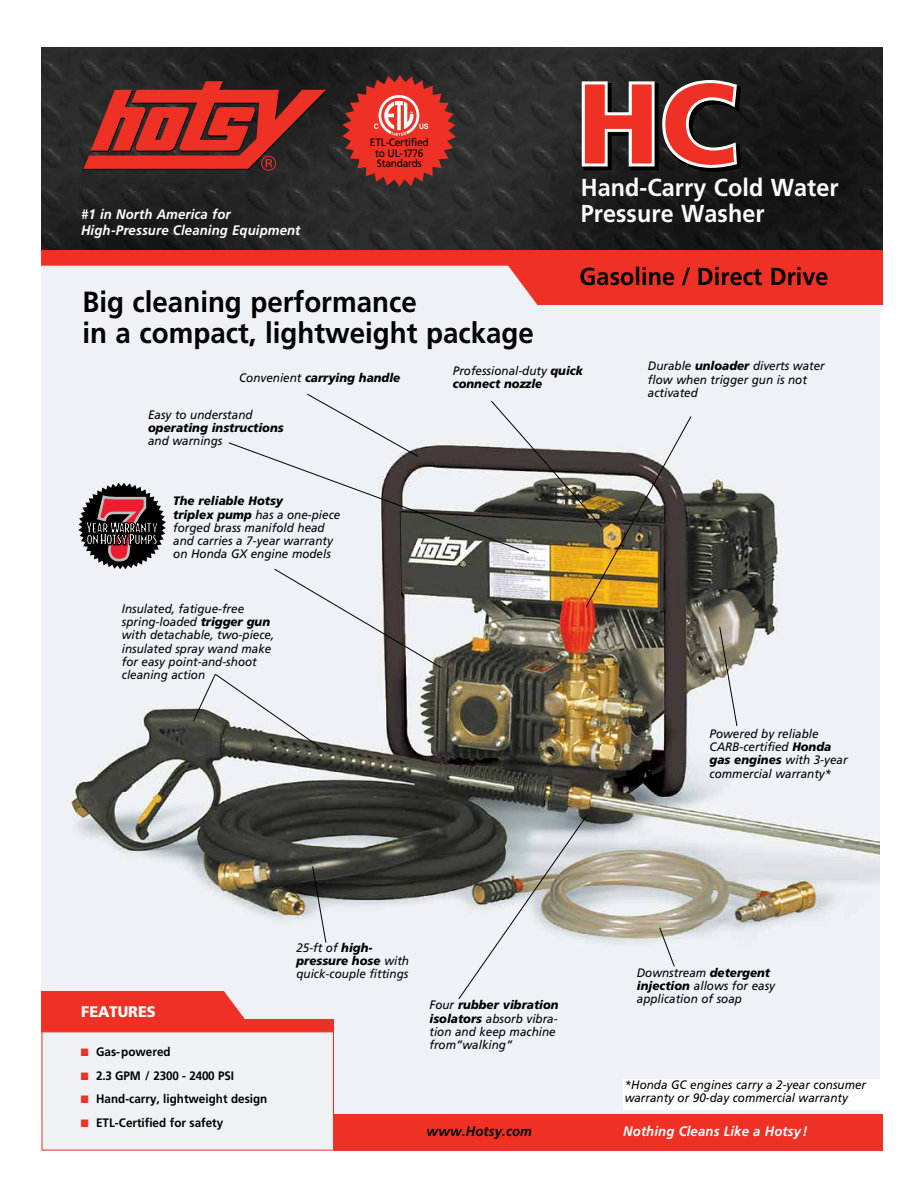
<style>
.page{position:relative;width:918px;height:1188px;background:#fff}
.page>*{position:absolute;margin:0;border:0;box-sizing:border-box;transform-origin:0 0}
.t1{font:700 29.1px/30.6px "Frutiger";color:#000;scale:.95 1}
.t2{font:700 24.45px/26.2px "Frutiger";letter-spacing:.005em;color:#fff;scale:.95 1}
.t3{font:700 24.45px "Frutiger";letter-spacing:.005em;color:#000;scale:.95 1}
.t4{font:900 15.3px "Frutiger";color:#fff;scale:.95 1}
.t5{font:italic 700 13.8px/16px "Frutiger";letter-spacing:.01em;color:#fff;scale:.95 1}
.t6{font:italic 700 13.8px "Frutiger";letter-spacing:.01em;color:#000;scale:.95 1}
.t7{font:italic 12.3px/13.2px "Frutiger";color:#000;scale:.95 1}
.t8{font:700 12.3px "Frutiger";color:#000;scale:.95 1}
.t9{font:italic 900 12.3px/13.2px "Frutiger";color:#000;scale:.95 1}
.t10{font:10.8px/10.2px "Frutiger";letter-spacing:-.025em;color:#000;text-align:center;scale:.95 1}
.s1{font-weight:400}
.s2{font-weight:900}
.s3{color:#ee3124}
</style>
<div class="page">
<img style="left:42px;top:305px;width:837px;height:809px">
<img style="left:42px;top:47px;width:840px;height:204px">
<svg style="left:580px;top:71px;width:163px;height:104px;background:#86423d"></svg>
<svg style="left:84px;top:81px;width:243px;height:90px;background:#922a23"></svg>
<div style="left:334px;top:1114px;width:548px;height:36px;background:#ee3124"></div>
<div style="left:42px;top:1029px;width:292px;height:121px;background:#eff2f4"></div>
<svg style="left:312px;top:866px;width:15px;height:77px"></svg>
<svg style="left:458px;top:815px;width:130px;height:185px;background:#babcba"></svg>
<svg style="left:659px;top:927px;width:16px;height:41px"></svg>
<img style="left:192px;top:393px;width:500px;height:360px">
<svg style="left:719px;top:626px;width:19px;height:101px;background:#c1c0ba"></svg>
<svg style="left:42px;top:251px;width:840px;height:54px;background:#ee817b"></svg>
<svg style="left:42px;top:991px;width:292px;height:42px;background:#ee5f57"></svg>
<svg style="left:342px;top:75px;width:114px;height:112px;background:#af3a32"></svg>
<svg style="left:78px;top:483px;width:88px;height:86px;background:#755f63"></svg>
<div style="left:623px;top:1079px;width:259px;height:31px;background:#fff"></div>
<p class="t5" style="left:81px;top:206px;width:232px">#1 in North America for<br>High-Pressure Cleaning Equipment</p>
<p class="t10" style="left:370px;top:137px;width:63px">ETL-Certified to UL-1776<br>Standards</p>
<h1 class="t1" style="left:82px;top:287px;width:477px">Big cleaning performance<br>in a compact, lightweight package</h1>
<h2 class="t2" style="left:581px;top:174px;width:273px">Hand-Carry Cold Water<br>Pressure Washer</h2>
<h2 class="t3" style="left:580px;top:262px;width:264px">Gasoline / Direct Drive</h2>
<p class="t9" style="left:239px;top:371px;width:171px"><span class="s1">Convenient</span> carrying handle</p>
<p class="t9" style="left:453px;top:364px;width:138px"><span class="s1">Professional-duty</span> quick connect nozzle</p>
<p class="t7" style="left:148px;top:408px;width:111px">Easy to understand</p>
<p class="t9" style="left:148px;top:421px;width:144px">operating instructions</p>
<p class="t7" style="left:148px;top:434px;width:80px">and warnings</p>
<p class="t7" style="left:173px;top:494px;width:177px"><span class="s2">The reliable Hotsy<br>triplex pump</span> has a one-piece forged brass manifold head and carries a 7-year warranty on Honda GX engine models</p>
<p class="t7" style="left:122px;top:602px;width:162px">Insulated, fatigue-free spring-loaded <span class="s2">trigger gun </span>with detachable, two-piece, insulated spray wand make for easy point-and-shoot cleaning action</p>
<p class="t7" style="left:648px;top:359px;width:188px">Durable <span class="s2">unloader</span> diverts water flow when trigger gun is not activated</p>
<p class="t7" style="left:710px;top:727px;width:147px">Powered by reliable<br>CARB-certified <span class="s2">Honda gas engines</span> with 3-year commercial warranty*</p>
<p class="t4" style="left:81px;top:1002px;width:80px">FEATURES</p>
<p class="t8" style="left:81px;top:1045px;width:96px"><span class="s3">■</span> Gas-powered</p>
<p class="t8" style="left:81px;top:1068px;width:163px"><span class="s3">■</span> 2.3 GPM / 2300 - 2400 PSI</p>
<p class="t8" style="left:81px;top:1092px;width:198px"><span class="s3">■</span> Hand-carry, lightweight design</p>
<p class="t8" style="left:81px;top:1115px;width:152px"><span class="s3">■</span> ETL-Certified for safety</p>
<p class="t7" style="left:296px;top:941px;width:120px">25-ft of <span class="s2">high&shy;pressure hose</span> with quick-couple fittings</p>
<p class="t7" style="left:429px;top:998px;width:137px">Four <span class="s2">rubber vibration isolators</span> absorb vibra&shy;tion and keep machine from”walking”</p>
<p class="t7" style="left:637px;top:966px;width:147px">Downstream <span class="s2">detergent injection</span> allows for easy application of soap</p>
<p class="t7" style="left:625px;top:1078px;width:256px">*Honda GC engines carry a 2-year consumer warranty or 90-day commercial warranty</p>
<p class="t6" style="left:427px;top:1123px;width:112px">www.Hotsy.com</p>
<p class="t5" style="left:623px;top:1123px;width:195px">Nothing Cleans Like a Hotsy!</p>
</div>
